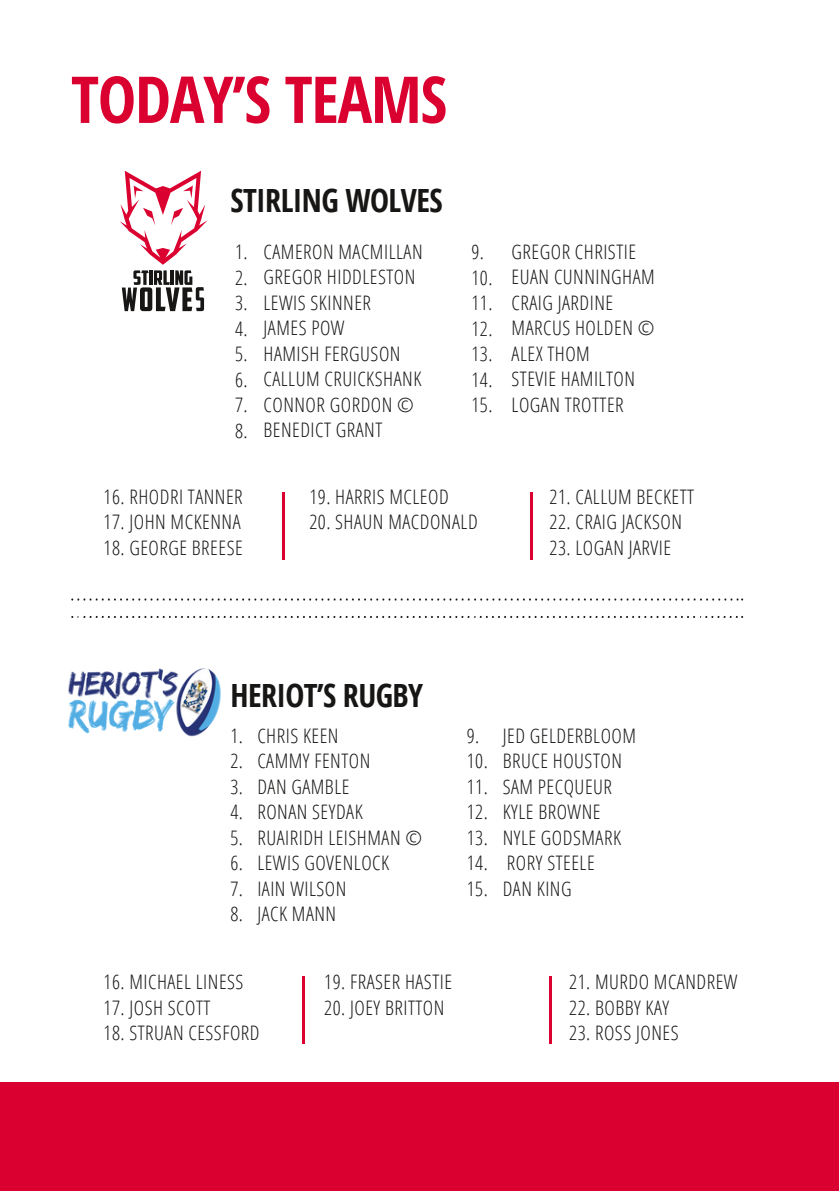
<style>
.page{position:relative;width:839px;height:1191px;background:#fff}
.page>*{position:absolute;margin:0;border:0;box-sizing:border-box;transform-origin:0 0}
.t1{font:700 64.6px "Open Sans Condensed";letter-spacing:-.02em;color:#da0030}
.t2{font:700 32px "Open Sans Condensed";letter-spacing:-.02em;color:#171615}
.t3{font:300 20px/25.6px "Open Sans Condensed";letter-spacing:.025em;color:#171615}
</style>
<div class="page">
<svg style="left:120px;top:171px;width:87px;height:140px"></svg>
<hr style="left:302px;top:976px;width:2px;height:68px;background:#da0030">
<div style="left:0;top:1083px;width:838px;height:108px;background:#da0030"></div>
<svg style="left:71px;top:598px;width:672px;height:3px"></svg>
<svg style="left:71px;top:616px;width:672px;height:2px"></svg>
<hr style="left:549px;top:976px;width:2px;height:68px;background:#da0030">
<img style="left:68px;top:668px;width:153px;height:69px">
<hr style="left:283px;top:492px;width:2px;height:68px;background:#da0030">
<hr style="left:530px;top:492px;width:2px;height:68px;background:#da0030">
<h1 class="t1" style="left:71px;top:54px;width:377px">TODAY’S TEAMS</h1>
<h2 class="t2" style="left:230px;top:178px;width:214px">STIRLING WOLVES</h2>
<p class="t3" style="left:235px;top:239px;width:14px;text-align:justify">1.<br>2.<br>3.<br>4.<br>5.<br>6.<br>7.<br>8.</p>
<p class="t3" style="left:263px;top:238px;width:161px">CAMERON MACMILLAN<br>GREGOR HIDDLESTON<br>LEWIS SKINNER<br>JAMES POW<br>HAMISH FERGUSON<br>CALLUM CRUICKSHANK<br>CONNOR GORDON ©<br>BENEDICT GRANT</p>
<p class="t3" style="left:471px;top:239px;width:23px">9.<br>10.<br>11.<br>12.<br>13.<br>14.<br>15.</p>
<p class="t3" style="left:511px;top:238px;width:145px">GREGOR CHRISTIE<br>EUAN CUNNINGHAM<br>CRAIG JARDINE<br>MARCUS HOLDEN ©<br>ALEX THOM<br>STEVIE HAMILTON<br>LOGAN TROTTER</p>
<p class="t3" style="left:103px;top:483px;width:141px">16. RHODRI TANNER</p>
<p class="t3" style="left:103px;top:509px;width:139px">17. JOHN MCKENNA</p>
<p class="t3" style="left:103px;top:534px;width:141px">18. GEORGE BREESE</p>
<p class="t3" style="left:309px;top:483px;width:141px">19. HARRIS MCLEOD</p>
<p class="t3" style="left:309px;top:509px;width:170px">20. SHAUN MACDONALD</p>
<p class="t3" style="left:549px;top:483px;width:146px">21. CALLUM BECKETT</p>
<p class="t3" style="left:549px;top:509px;width:134px">22. CRAIG JACKSON</p>
<p class="t3" style="left:549px;top:534px;width:123px">23. LOGAN JARVIE</p>
<h2 class="t2" style="left:230px;top:672px;width:194px">HERIOT’S RUGBY</h2>
<p class="t3" style="left:230px;top:722px;width:14px;text-align:justify">1.<br>2.<br>3.<br>4.<br>5.<br>6.<br>7.<br>8.</p>
<p class="t3" style="left:257px;top:722px;width:166px">CHRIS KEEN<br>CAMMY FENTON<br>DAN GAMBLE<br>RONAN SEYDAK<br>RUAIRIDH LEISHMAN ©<br>LEWIS GOVENLOCK<br>IAIN WILSON<br>JACK MANN</p>
<p class="t3" style="left:466px;top:722px;width:23px">9.<br>10.<br>11.<br>12.<br>13.<br>14.<br>15.</p>
<p class="t3" style="left:502px;top:722px;width:135px">JED GELDERBLOOM<br>BRUCE HOUSTON<br>SAM PECQUEUR<br>KYLE BROWNE<br>NYLE GODSMARK<br>RORY STEELE<br>DAN KING</p>
<p class="t3" style="left:103px;top:969px;width:141px">16. MICHAEL LINESS</p>
<p class="t3" style="left:103px;top:994px;width:108px">17. JOSH SCOTT</p>
<p class="t3" style="left:103px;top:1020px;width:157px">18. STRUAN CESSFORD</p>
<p class="t3" style="left:324px;top:969px;width:129px">19. FRASER HASTIE</p>
<p class="t3" style="left:324px;top:994px;width:122px">20. JOEY BRITTON</p>
<p class="t3" style="left:569px;top:969px;width:170px">21. MURDO MCANDREW</p>
<p class="t3" style="left:569px;top:994px;width:101px">22. BOBBY KAY</p>
<p class="t3" style="left:569px;top:1020px;width:111px">23. ROSS JONES</p>
</div>
